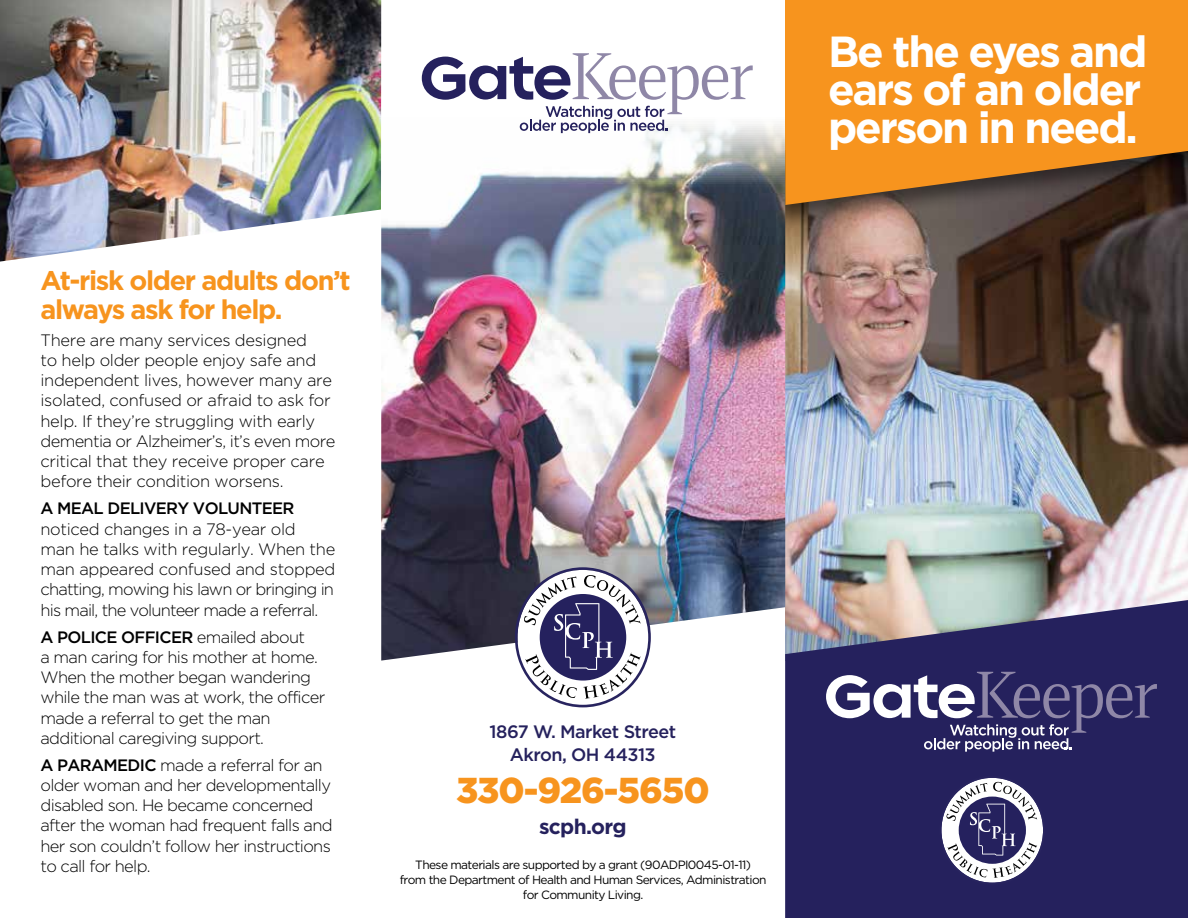
<style>
.page{position:relative;width:1188px;height:918px;background:#fff}
.page>*{position:absolute;margin:0;border:0;box-sizing:border-box;transform-origin:0 0}
.t1{font:700 43.5px/38.1px "Gotham";letter-spacing:-.05em;color:#fff}
.t2{font:900 36px "Gotham";letter-spacing:-.03em;color:#f7941e}
.t3{font:700 27px/28.5px "Gotham";letter-spacing:-.05em;color:#f7941e}
.t4{font:700 21px "Gotham";letter-spacing:-.03em;color:#25215d}
.t5{font:500 18px/22.5px "Gotham";letter-spacing:-.03em;color:#25215d;text-align:center}
.t6{font:300 16.5px/20.2px "Gotham";letter-spacing:-.02em;color:#000}
.t7{font:300 16.5px/20.2px "Gotham";letter-spacing:-.04em;color:#000}
.t8{font:500 16.5px "Gotham";letter-spacing:-.04em;color:#000}
.t9{font:12px/15px "Gotham";letter-spacing:-.05em;color:#000;text-align:center}
.s1{font-weight:500}
</style>
<div class="page">
<img style="left:785px;top:232px;width:403px;height:368px">
<div style="left:762px;top:0;width:426px;height:232px;background:#000;opacity:.5"></div>
<svg style="left:785px;top:0;width:403px;height:205px;background:#de8720"></svg>
<div style="left:381px;top:0;width:404px;height:918px;background:#fff"></div>
<img style="left:381px;top:21px;width:404px;height:640px">
<svg style="left:785px;top:600px;width:403px;height:318px;background:#373368"></svg>
<img style="left:0;top:0;width:381px;height:262px">
<svg style="left:939px;top:776px;width:106px;height:109px"></svg>
<svg style="left:515px;top:567px;width:136px;height:140px"></svg>
<svg style="left:826px;top:672px;width:331px;height:80px;background:#504c7c"></svg>
<svg style="left:422px;top:53px;width:331px;height:80px"></svg>
<h3 class="t3" style="left:40px;top:266px;width:312px">At-risk older adults don’t always ask for help.</h3>
<p class="t6" style="left:40px;top:329px;width:296px">There are many services designed<br>to help older people enjoy safe and independent lives, however many are isolated, confused or afraid to ask for help. If they’re struggling with early dementia or Alzheimer’s, it’s even more critical that they receive proper care before their condition worsens.</p>
<p class="t8" style="left:40px;top:498px;width:256px">A MEAL DELIVERY VOLUNTEER</p>
<p class="t6" style="left:40px;top:518px;width:296px">noticed changes in a 78-year old<br>man he talks with regularly. When the man appeared confused and stopped chatting, mowing his lawn or bringing in his mail, the volunteer made a referral.</p>
<p class="t7" style="left:40px;top:626px;width:286px"><span class="s1">A POLICE OFFICER</span> emailed about<br>a man caring for his mother at home.<br>When the mother began wandering while the man was at work, the officer made a referral to get the man additional caregiving support.</p>
<p class="t7" style="left:40px;top:754px;width:294px"><span class="s1">A PARAMEDIC</span> made a referral for an older woman and her developmentally disabled son. He became concerned after the woman had frequent falls and her son couldn’t follow her instructions to call for help.</p>
<p class="t5" style="left:490px;top:720px;width:188px">1867 W. Market Street<br>Akron, OH 44313</p>
<h2 class="t2" style="left:456px;top:765px;width:255px">330-926-5650</h2>
<p class="t4" style="left:539px;top:813px;width:89px">scph.org</p>
<p class="t9" style="left:400px;top:857px;width:368px">These materials are supported by a grant (90ADPI0045-01-11)<br>from the Department of Health and Human Services, Administration for Community Living.</p>
<h1 class="t1" style="left:828px;top:32px;width:321px">Be the eyes and ears of an older person in need.</h1>
</div>
